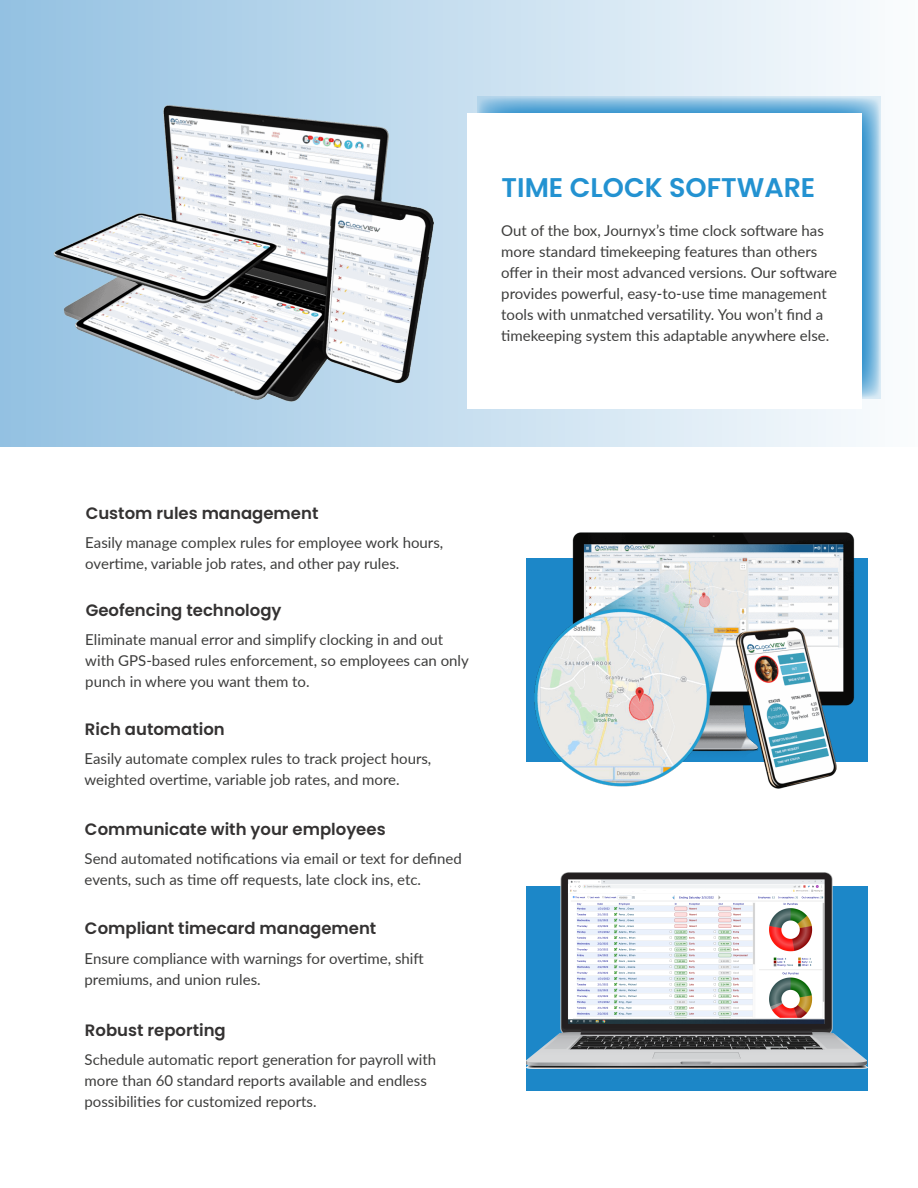
<style>
.page{position:relative;width:918px;height:1188px;background:#fff}
.page>*{position:absolute;margin:0;border:0;box-sizing:border-box;transform-origin:0 0}
.t1{font:600 27px "Poppins";color:#2392d1}
.t2{font:600 16.5px "Poppins";color:#343232}
.t3{font:15px/21px "Lato";color:#3d3d3c}
</style>
<div class="page">
<div style="left:0;top:0;width:918px;height:447px;background:linear-gradient(to right,#93c1e2,#fbfcfd)"></div>
<svg style="left:477px;top:96px;width:403px;height:303px;background:#7ebade"></svg>
<div style="left:467px;top:113px;width:394px;height:296px;background:#fff"></div>
<div style="left:526px;top:558px;width:342px;height:203px;background:#1c87c8"></div>
<img style="left:533px;top:532px;width:328px;height:257px">
<img style="left:49px;top:105px;width:384px;height:304px">
<div style="left:526px;top:887px;width:342px;height:204px;background:#1c87c8"></div>
<img style="left:527px;top:873px;width:340px;height:195px">
<h1 class="t1" style="left:502px;top:172px;width:315px">TIME CLOCK SOFTWARE</h1>
<p class="t3" style="left:501px;top:219px;width:337px">Out of the box, Journyx’s time clock software has more standard timekeeping features than others offer in their most advanced versions. Our software provides powerful, easy-to-use time management tools with unmatched versatility. You won’t find a timekeeping system this adaptable anywhere else.</p>
<p class="t2" style="left:86px;top:504px;width:234px">Custom rules management</p>
<p class="t3" style="left:85px;top:532px;width:359px">Easily manage complex rules for employee work hours, overtime, variable job rates, and other pay rules.</p>
<p class="t2" style="left:86px;top:601px;width:197px">Geofencing technology</p>
<p class="t3" style="left:85px;top:629px;width:385px">Eliminate manual error and simplify clocking in and out with GPS-based rules enforcement, so employees can only punch in where you want them to.</p>
<p class="t2" style="left:85px;top:720px;width:141px">Rich automation</p>
<p class="t3" style="left:85px;top:748px;width:348px">Easily automate complex rules to track project hours, weighted overtime, variable job rates, and more.</p>
<p class="t2" style="left:85px;top:819px;width:302px">Communicate with your employees</p>
<p class="t3" style="left:85px;top:847px;width:379px">Send automated notifications via email or text for defined events, such as time off requests, late clock ins, etc.</p>
<p class="t2" style="left:85px;top:919px;width:293px">Compliant timecard management</p>
<p class="t3" style="left:85px;top:947px;width:341px">Ensure compliance with warnings for overtime, shift premiums, and union rules.</p>
<p class="t2" style="left:85px;top:1020px;width:142px">Robust reporting</p>
<p class="t3" style="left:85px;top:1048px;width:353px">Schedule automatic report generation for payroll with more than 60 standard reports available and endless possibilities for customized reports.</p>
</div>
